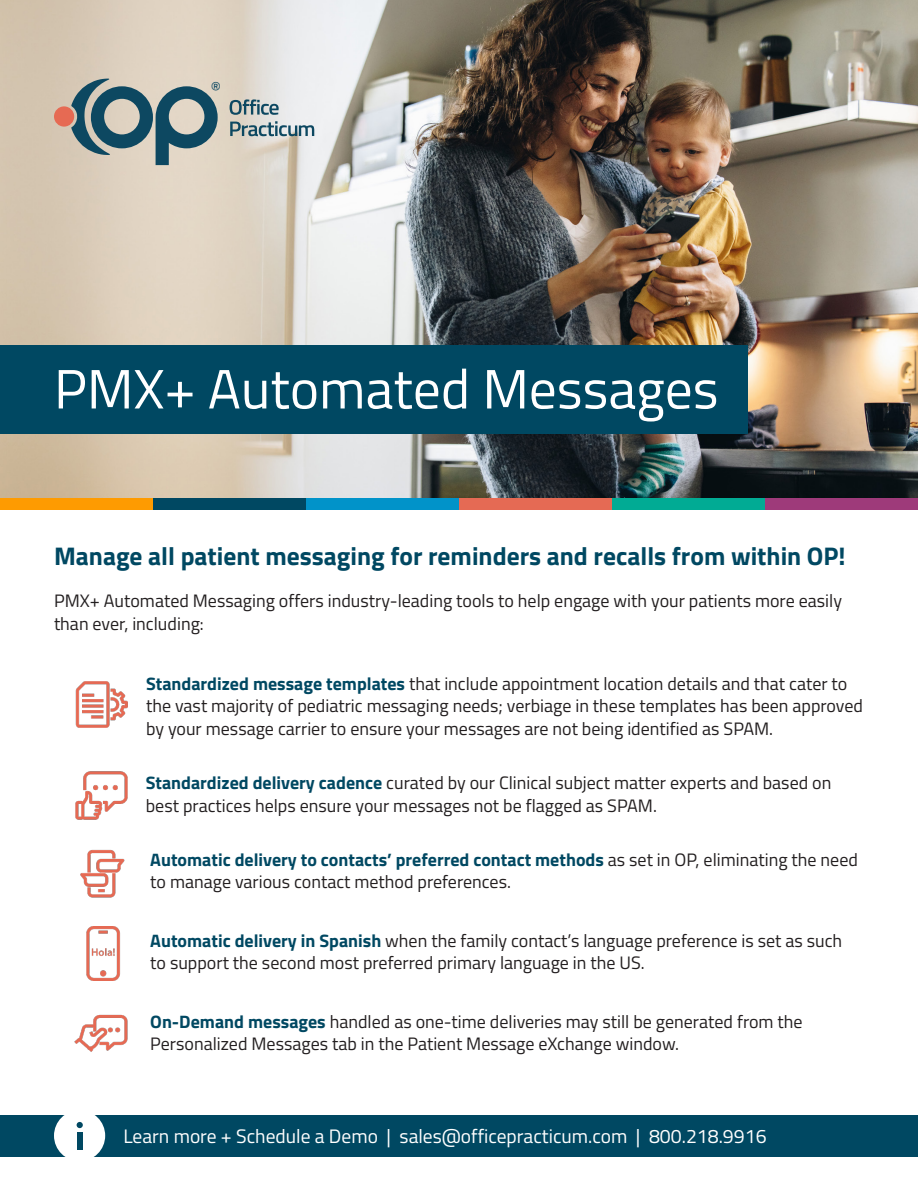
<style>
.page{position:relative;width:918px;height:1188px;background:#fff}
.page>*{position:absolute;margin:0;border:0;box-sizing:border-box;transform-origin:0 0}
.t1{font:55.5px "Titillium Web";color:#fff}
.t2{font:700 25.5px "Titillium Web";color:#004862}
.t3{font:19.5px "Titillium Web";color:#fff}
.t4{font:18px/22.5px "Titillium Web";color:#231f20}
.t5{font:15.75px "Titillium Web";color:#0d4861}
.s1{font-weight:700;color:#004862}
</style>
<div class="page">
<img style="left:0;top:0;width:918px;height:499px">
<div style="left:0;top:346px;width:747px;height:88px;background:#004862"></div>
<div style="left:0;top:499px;width:153px;height:11px;background:#fe9b01"></div>
<div style="left:153px;top:499px;width:153px;height:11px;background:#004862"></div>
<div style="left:306px;top:499px;width:153px;height:11px;background:#0193c9"></div>
<div style="left:612px;top:499px;width:153px;height:11px;background:#01ab94"></div>
<div style="left:765px;top:499px;width:153px;height:11px;background:#9e3a7a"></div>
<div style="left:459px;top:499px;width:153px;height:11px;background:#e56a54"></div>
<div style="left:0;top:1115px;width:918px;height:41px;background:#004862"></div>
<div style="left:54px;top:1110px;width:51px;height:51px;background:#fff;border-radius:50%"></div>
<div style="left:77px;top:1132px;width:6px;height:17px;background:#004862"></div>
<svg style="left:77px;top:1122px;width:6px;height:6px"></svg>
<svg style="left:230px;top:99px;width:49px;height:16px"></svg>
<svg style="left:230px;top:121px;width:84px;height:15px"></svg>
<div style="left:54px;top:106px;width:20px;height:21px;background:#e66a53;border-radius:50%"></div>
<svg style="left:71px;top:79px;width:147px;height:86px;background:#859697"></svg>
<img style="left:75px;top:681px;width:53px;height:47px">
<img style="left:75px;top:771px;width:53px;height:49px">
<img style="left:80px;top:849px;width:45px;height:49px">
<img style="left:86px;top:926px;width:35px;height:54px">
<img style="left:75px;top:1014px;width:53px;height:38px">
<p class="t5" style="left:211px;top:76px;width:12px">®</p>
<p class="t1" style="left:54px;top:348px;width:666px">PMX+ Automated Messages</p>
<p class="t2" style="left:54px;top:536px;width:793px">Manage all patient messaging for reminders and recalls from within OP!</p>
<p class="t4" style="left:54px;top:589px;width:790px">PMX+ Automated Messaging offers industry-leading tools to help engage with your patients more easily than ever, including:</p>
<p class="t4" style="left:146px;top:671px;width:718px"><span class="s1">Standardized message templates</span> that include appointment location details and that cater to the vast majority of pediatric messaging needs; verbiage in these templates has been approved by your message carrier to ensure your messages are not being identified as SPAM.</p>
<p class="t4" style="left:146px;top:771px;width:687px"><span class="s1">Standardized delivery cadence</span> curated by our Clinical subject matter experts and based on best practices helps ensure your messages not be flagged as SPAM.</p>
<p class="t4" style="left:150px;top:847px;width:709px"><span class="s1">Automatic delivery to contacts’ preferred contact methods</span> as set in OP, eliminating the need to manage various contact method preferences.</p>
<p class="t4" style="left:150px;top:928px;width:693px"><span class="s1">Automatic delivery in Spanish</span> when the family contact’s language preference is set as such to support the second most preferred primary language in the US.</p>
<p class="t4" style="left:150px;top:1010px;width:654px"><span class="s1">On-Demand messages</span> handled as one-time deliveries may still be generated from the<br>Personalized Messages tab in the Patient Message eXchange window.</p>
<p class="t3" style="left:123px;top:1122px;width:645px">Learn more + Schedule a Demo | sales@officepracticum.com | 800.218.9916</p>
</div>
